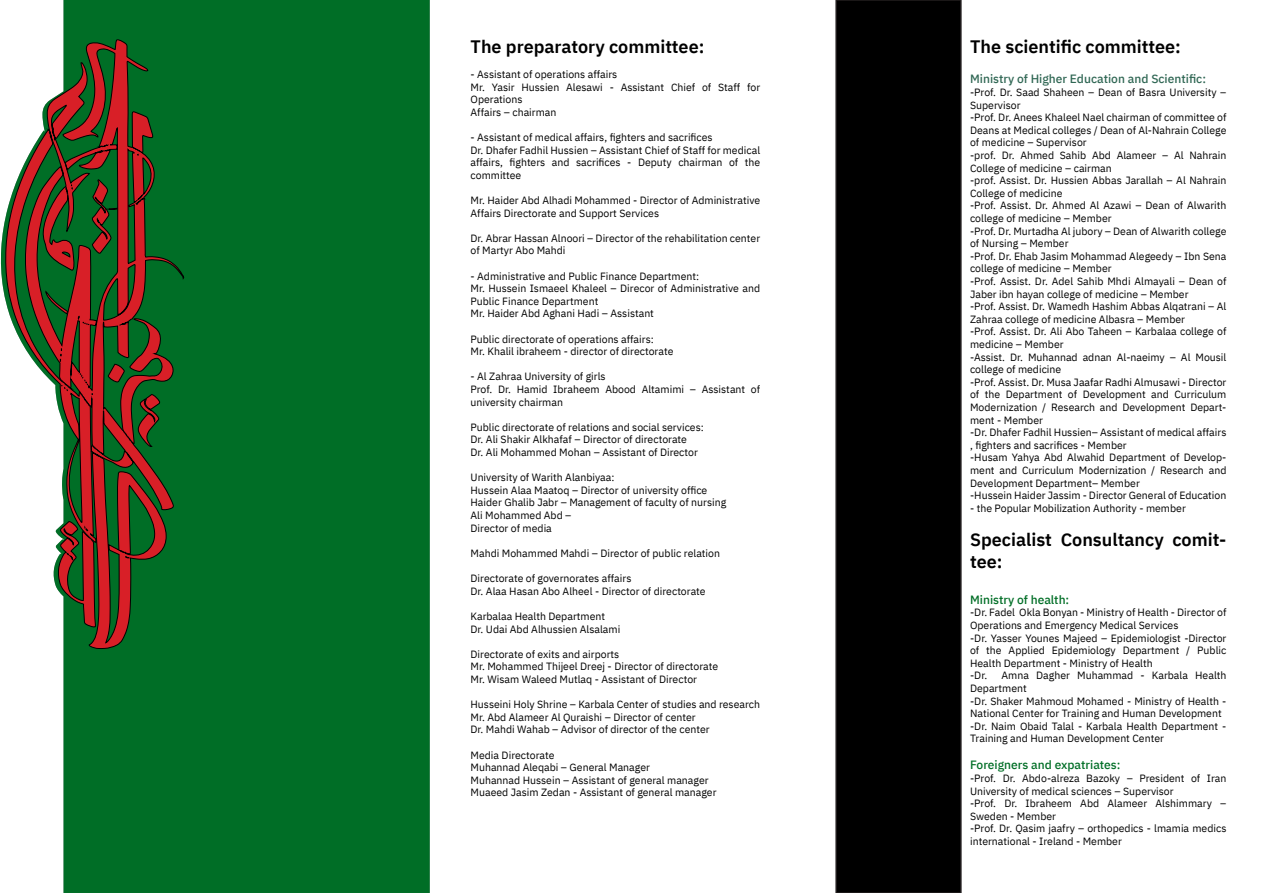
<style>
.page{position:relative;width:1263px;height:893px;background:#fff}
.page>*{position:absolute;margin:0;border:0;box-sizing:border-box;transform-origin:0 0}
.t1{font:600 18px/21.6px "IBM Plex Sans Arabic";color:#000}
.t2{font:500 12px "IBM Plex Sans Arabic";color:#006e26}
.t3{font:500 12px "IBM Plex Sans Arabic";color:#306754}
.t4{font:10.5px/12.6px "IBM Plex Sans Arabic";color:#000}
</style>
<div class="page">
<div style="left:836px;top:0;width:125px;height:893px;background:#000"></div>
<div style="left:835px;top:0;width:127px;height:893px;border:2px solid #231f20"></div>
<svg style="left:1px;top:0;width:429px;height:893px;background:#127835"></svg>
<svg style="left:25px;top:9px;width:159px;height:517px"></svg>
<svg style="left:5px;top:62px;width:170px;height:587px"></svg>
<h1 class="t1" style="left:471px;top:36px;width:235px">The preparatory committee:</h1>
<p class="t4" style="left:471px;top:68px;width:291px">- Assistant of operations affairs<br>Mr. Yasir Hussien Alesawi - Assistant Chief of Staff for<br>Operations<br>Affairs – chairman</p>
<p class="t4" style="left:471px;top:131px;width:291px">- Assistant of medical affairs, fighters and sacrifices<br>Dr. Dhafer Fadhil Hussien – Assistant Chief of Staff for medical affairs, fighters and sacrifices - Deputy chairman of the committee</p>
<p class="t4" style="left:471px;top:194px;width:291px">Mr. Haider Abd Alhadi Mohammed - Director of Administrative<br>Affairs Directorate and Support Services</p>
<p class="t4" style="left:471px;top:232px;width:291px">Dr. Abrar Hassan Alnoori – Director of the rehabilitation center of Martyr Abo Mahdi</p>
<p class="t4" style="left:471px;top:270px;width:291px">- Administrative and Public Finance Department:<br>Mr. Hussein Ismaeel Khaleel – Direcor of Administrative and Public Finance Department<br>Mr. Haider Abd Aghani Hadi – Assistant</p>
<p class="t4" style="left:471px;top:333px;width:204px">Public directorate of operations affairs:<br>Mr. Khalil ibraheem - director of directorate</p>
<p class="t4" style="left:471px;top:371px;width:291px">- Al Zahraa University of girls<br>Prof. Dr. Hamid Ibraheem Abood Altamimi – Assistant of university chairman</p>
<p class="t4" style="left:471px;top:421px;width:235px">Public directorate of relations and social services:<br>Dr. Ali Shakir Alkhafaf – Director of directorate<br>Dr. Ali Mohammed Mohan – Assistant of Director</p>
<p class="t4" style="left:471px;top:471px;width:257px">University of Warith Alanbiyaa:<br>Hussein Alaa Maatoq – Director of university office Haider Ghalib Jabr – Management of faculty of nursing Ali Mohammed Abd –<br>Director of media</p>
<p class="t4" style="left:471px;top:547px;width:251px">Mahdi Mohammed Mahdi – Director of public relation</p>
<p class="t4" style="left:471px;top:572px;width:237px">Directorate of governorates affairs<br>Dr. Alaa Hasan Abo Alheel - Director of directorate</p>
<p class="t4" style="left:471px;top:610px;width:151px">Karbalaa Health Department<br>Dr. Udai Abd Alhussien Alsalami</p>
<p class="t4" style="left:471px;top:648px;width:249px">Directorate of exits and airports<br>Mr. Mohammed Thijeel Dreej - Director of directorate<br>Mr. Wisam Waleed Mutlaq - Assistant of Director</p>
<p class="t4" style="left:471px;top:698px;width:291px">Husseini Holy Shrine – Karbala Center of studies and research<br>Mr. Abd Alameer Al Quraishi – Director of center<br>Dr. Mahdi Wahab – Advisor of director of the center</p>
<p class="t4" style="left:471px;top:749px;width:247px">Media Directorate<br>Muhannad Aleqabi – General Manager<br>Muhannad Hussein – Assistant of general manager Muaeed Jasim Zedan - Assistant of general manager</p>
<h1 class="t1" style="left:970px;top:36px;width:212px">The scientific committee:</h1>
<p class="t3" style="left:970px;top:72px;width:237px">Ministry of Higher Education and Scientific:</p>
<p class="t4" style="left:970px;top:86px;width:258px">-Prof. Dr. Saad Shaheen – Dean of Basra University – Supervisor<br>-Prof. Dr. Anees Khaleel Nael chairman of committee of Deans at Medical colleges / Dean of Al-Nahrain College of medicine – Supervisor<br>-prof. Dr. Ahmed Sahib Abd Alameer – Al Nahrain College of medicine – cairman<br>-prof. Assist. Dr. Hussien Abbas Jarallah – Al Nahrain College of medicine<br>-Prof. Assist. Dr. Ahmed Al Azawi – Dean of Alwarith college of medicine – Member<br>-Prof. Dr. Murtadha Al jubory – Dean of Alwarith college of Nursing – Member<br>-Prof. Dr. Ehab Jasim Mohammad Alegeedy – Ibn Sena college of medicine – Member<br>-Prof. Assist. Dr. Adel Sahib Mhdi Almayali – Dean of Jaber ibn hayan college of medicine – Member<br>-Prof. Assist. Dr. Wamedh Hashim Abbas Alqatrani – Al Zahraa college of medicine Albasra – Member<br>-Prof. Assist. Dr. Ali Abo Taheen – Karbalaa college of medicine – Member<br>-Assist. Dr. Muhannad adnan Al-naeimy – Al Mousil college of medicine<br>-Prof. Assist. Dr. Musa Jaafar Radhi Almusawi - Director of the Department of Development and Curriculum Modernization / Research and Development Depart&shy;ment - Member<br>-Dr. Dhafer Fadhil Hussien– Assistant of medical affairs , fighters and sacrifices - Member<br>-Husam Yahya Abd Alwahid Department of Develop&shy;ment and Curriculum Modernization / Research and Development Department– Member<br>-Hussein Haider Jassim - Director General of Education</p>
<p class="t4" style="left:970px;top:502px;width:217px">- the Popular Mobilization Authority - member</p>
<h1 class="t1" style="left:970px;top:529px;width:258px">Specialist Consultancy comit&shy;tee:</h1>
<p class="t2" style="left:970px;top:592px;width:101px">Ministry of health:</p>
<p class="t4" style="left:970px;top:606px;width:258px">-Dr. Fadel Okla Bonyan - Ministry of Health - Director of Operations and Emergency Medical Services<br>-Dr. Yasser Younes Majeed – Epidemiologist -Director of the Applied Epidemiology Department / Public Health Department - Ministry of Health<br>-Dr.</p>
<p class="t4" style="left:970px;top:669px;width:258px;text-indent:31px">Amna Dagher Muhammad - Karbala Health Department<br>-Dr. Shaker Mahmoud Mohamed - Ministry of Health - National Center for Training and Human Development -Dr. Naim Obaid Talal - Karbala Health Department - Training and Human Development Center</p>
<p class="t2" style="left:970px;top:758px;width:152px">Foreigners and expatriates :</p>
<p class="t4" style="left:970px;top:772px;width:258px">-Prof. Dr. Abdo-alreza Bazoky – President of Iran University of medical sciences – Supervisor<br>-Prof. Dr. Ibraheem Abd Alameer Alshimmary – Sweden - Member<br>-Prof. Dr. Qasim jaafry – orthopedics - lmamia medics international - Ireland - Member</p>
</div>
